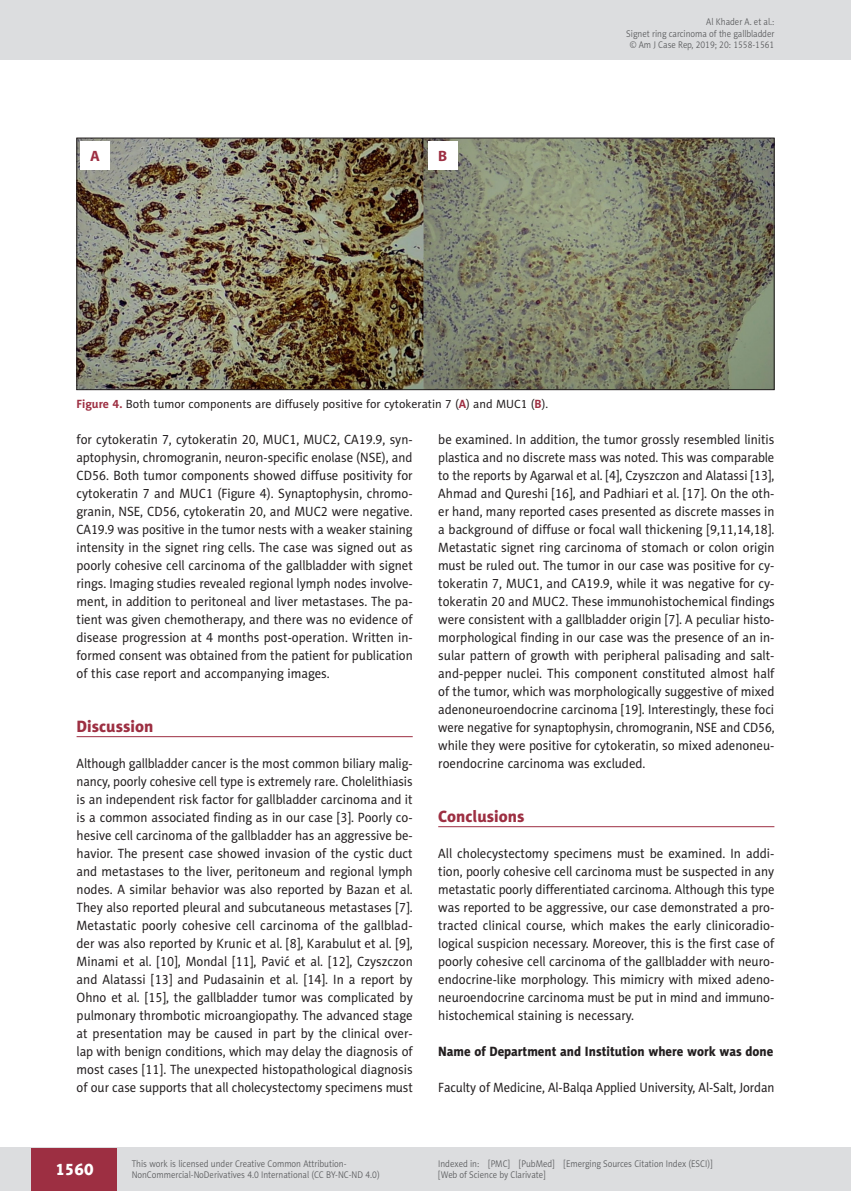
<style>
.page{position:relative;width:851px;height:1191px;background:#fff}
.page>*{position:absolute;margin:0;border:0;box-sizing:border-box;transform-origin:0 0}
.AJCR_Headline_1{font:16.5px "Naomi Sans EFN Heavy";color:#9d2f42}
.t1{font:16.5px "Naomi Sans EFN Heavy";color:#fff}
.t2{font:700 15px "Myriad Pro";color:#9d2f42}
.AJCR_Body{font:13.5px/18px "Naomi Sans EFN";color:#231f20;text-align:justify;scale:.95 1}
.AJCR_Body-2{font:13.5px/18px "Naomi Sans EFN";color:#231f20;text-align:justify;scale:.94 1}
.AJCR_Headline_2{font:13.5px "Naomi Sans EFN Heavy";color:#231f20;scale:.95 1}
.AJCR_Rycina_tytul{font:12px "Naomi Sans EFN";color:#231f20}
.AJCR_pagina_zywa{font:9.75px/11.2px "Naomi Sans EFN Light";color:#57585a;scale:.9 1}
.AJCR_pagina_sygnatur{font:9.75px "Naomi Sans EFN Light";color:#57585a;scale:.9 1}
.s1{font-weight:700;color:#9d2f42}
</style>
<div class="page">
<hr style="left:77px;top:736px;width:335px;height:1px;background:#9d2f42">
<hr style="left:438px;top:826px;width:336px;height:1px;background:#9d2f42">
<img style="left:79px;top:140px;width:693px;height:248px">
<div style="left:77px;top:138px;width:697px;height:252px;border:1px solid #231f20"></div>
<div style="left:80px;top:142px;width:30px;height:28px;background:#fff"></div>
<div style="left:428px;top:142px;width:29px;height:28px;background:#fff"></div>
<div style="left:0;top:1148px;width:850px;height:43px;background:#dcdddf"></div>
<div style="left:32px;top:1147px;width:85px;height:43px;background:#9d2f42"></div>
<div style="left:0;top:0;width:850px;height:60px;background:#dcdddf"></div>
<hr style="left:850px;top:0;width:1px;height:60px;background:#dcdddf">
<p class="t2" style="left:90px;top:147px;width:11px">A</p>
<p class="t2" style="left:438px;top:147px;width:11px">B</p>
<p class="AJCR_pagina_zywa" style="left:626px;top:16px;width:166px;text-align:right">Al Khader A. et al.:<br>Signet ring carcinoma of the gallbladder</p>
<p class="AJCR_pagina_sygnatur" style="left:629px;top:39px;width:162px">© Am J Case Rep, 2019; 20: 1558-1561</p>
<p class="AJCR_Rycina_tytul" style="left:77px;top:397px;width:473px"><span class="s1">Figure 4.</span> Both tumor components are diffusely positive for cytokeratin 7 (<span class="s1">A</span>) and MUC1 (<span class="s1">B</span>).</p>
<p class="AJCR_Body" style="left:77px;top:430px;width:355px">for cytokeratin 7, cytokeratin 20, MUC1, MUC2, CA19.9, syn&shy;aptophysin, chromogranin, neuron-specific enolase (NSE), and CD56. Both tumor components showed diffuse positivity for cytokeratin 7 and MUC1 (Figure 4). Synaptophysin, chromo&shy;granin, NSE, CD56, cytokeratin 20, and MUC2 were negative.<br>CA19.9 was positive in the tumor nests with a weaker staining intensity in the signet ring cells. The case was signed out as poorly cohesive cell carcinoma of the gallbladder with signet rings. Imaging studies revealed regional lymph nodes involve&shy;ment, in addition to peritoneal and liver metastases. The pa&shy;tient was given chemotherapy, and there was no evidence of disease progression at 4 months post-operation. Written in&shy;formed consent was obtained from the patient for publication of this case report and accompanying images.</p>
<p class="AJCR_Headline_1" style="left:77px;top:716px;width:78px">Discussion</p>
<p class="AJCR_Body-2" style="left:77px;top:754px;width:359px">Although gallbladder cancer is the most common biliary malig&shy;nancy, poorly cohesive cell type is extremely rare. Cholelithiasis is an independent risk factor for gallbladder carcinoma and it is a common associated finding as in our case [3]. Poorly co&shy;hesive cell carcinoma of the gallbladder has an aggressive be&shy;havior. The present case showed invasion of the cystic duct and metastases to the liver, peritoneum and regional lymph nodes. A similar behavior was also reported by Bazan et al.<br>They also reported pleural and subcutaneous metastases [7].<br>Metastatic poorly cohesive cell carcinoma of the gallblad&shy;der was also reported by Krunic et al. [8], Karabulut et al. [9], Minami et al. [10], Mondal [11], Pavić et al. [12], Czyszczon and Alatassi [13] and Pudasainin et al. [14]. In a report by Ohno et al. [15], the gallbladder tumor was complicated by pulmonary thrombotic microangiopathy. The advanced stage at presentation may be caused in part by the clinical over&shy;lap with benign conditions, which may delay the diagnosis of most cases [11]. The unexpected histopathological diagnosis of our case supports that all cholecystectomy specimens must</p>
<p class="AJCR_Body" style="left:438px;top:430px;width:355px">be examined. In addition, the tumor grossly resembled linitis plastica and no discrete mass was noted. This was comparable to the reports by Agarwal et al. [4], Czyszczon and Alatassi [13], Ahmad and Qureshi [16], and Padhiari et al. [17]. On the oth&shy;er hand, many reported cases presented as discrete masses in a background of diffuse or focal wall thickening [9,11,14,18].<br>Metastatic signet ring carcinoma of stomach or colon origin must be ruled out. The tumor in our case was positive for cy&shy;tokeratin 7, MUC1, and CA19.9, while it was negative for cy&shy;tokeratin 20 and MUC2. These immunohistochemical findings were consistent with a gallbladder origin [7]. A peculiar histo&shy;morphological finding in our case was the presence of an in&shy;sular pattern of growth with peripheral palisading and salt&shy;and-pepper nuclei. This component constituted almost half of the tumor, which was morphologically suggestive of mixed adenoneuroendocrine carcinoma [19]. Interestingly, these foci were negative for synaptophysin, chromogranin, NSE and CD56, while they were positive for cytokeratin, so mixed adenoneu&shy;roendocrine carcinoma was excluded.</p>
<p class="AJCR_Headline_1" style="left:438px;top:806px;width:88px">Conclusions</p>
<p class="AJCR_Body" style="left:438px;top:844px;width:355px">All cholecystectomy specimens must be examined. In addi&shy;tion, poorly cohesive cell carcinoma must be suspected in any metastatic poorly differentiated carcinoma. Although this type was reported to be aggressive, our case demonstrated a pro&shy;tracted clinical course, which makes the early clinicoradio&shy;logical suspicion necessary. Moreover, this is the first case of poorly cohesive cell carcinoma of the gallbladder with neuro&shy;endocrine-like morphology. This mimicry with mixed adeno&shy;neuroendocrine carcinoma must be put in mind and immuno&shy;histochemical staining is necessary.</p>
<p class="AJCR_Headline_2" style="left:438px;top:1043px;width:354px">Name of Department and Institution where work was done</p>
<p class="AJCR_Body-2" style="left:438px;top:1078px;width:359px">Faculty of Medicine, Al-Balqa Applied University, Al-Salt, Jordan</p>
<p class="t1" style="left:55px;top:1159px;width:40px">1560</p>
<p class="AJCR_pagina_zywa" style="left:132px;top:1158px;width:277px">This work is licensed under Creative Common Attribution-<br>NonCommercial-NoDerivatives 4.0 International (CC BY-NC-ND 4.0)</p>
<p class="AJCR_pagina_zywa" style="left:438px;top:1158px;width:306px">Indexed in: [PMC] [PubMed] [Emerging Sources Citation Index (ESCI)] [Web of Science by Clarivate]</p>
</div>
